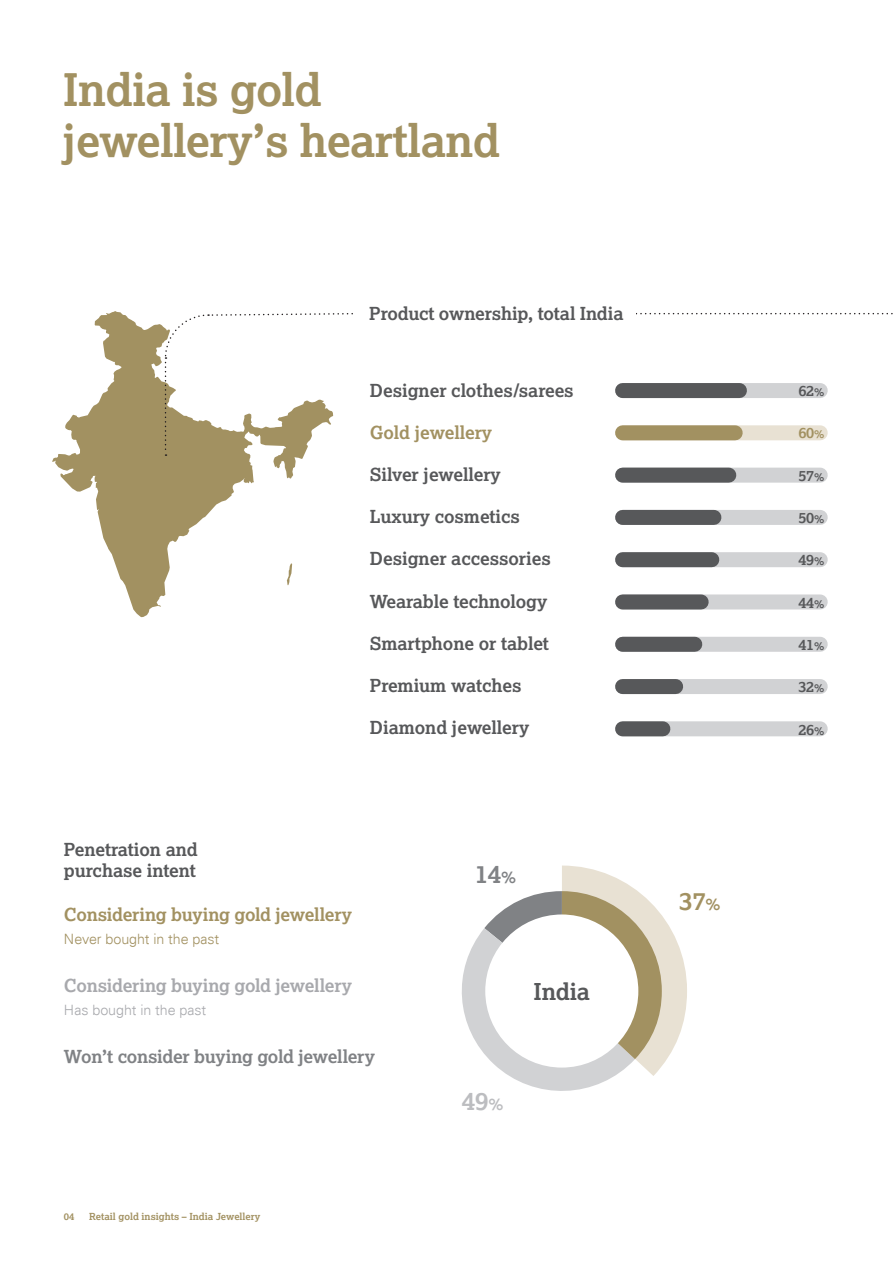
<style>
.page{position:relative;width:893px;height:1263px;background:#fff}
.page>*{position:absolute;margin:0;border:0;box-sizing:border-box;transform-origin:0 0}
.Section_heading{font:700 45px/51px "Lexia";letter-spacing:-.015em;color:#a29161}
.Section_heading-2{font:700 25.05px "Lexia";color:#bcbdc0}
.Section_heading-3{font:700 25.05px "Lexia";color:#808285}
.Section_heading-4{font:700 25.05px "Lexia";color:#a29161}
.Heading_Gold{font:700 23.25px "Lexia";letter-spacing:-.005em;color:#57585a}
.Heading{font:700 18px/21.6px "Lexia";letter-spacing:-.005em;color:#57585a}
.Heading_Gold-2{font:700 18px "Lexia";letter-spacing:-.02em;color:#808285}
.Heading_Gold-3{font:700 18px "Lexia";letter-spacing:-.02em;color:#a29161}
.Heading_Gold-4{font:700 18px "Lexia";letter-spacing:-.02em;color:#a8a9ad}
.Heading_Gold-5{font:700 18px "Lexia";letter-spacing:-.015em;color:#57585a}
.Heading-2{font:700 18px "Lexia";letter-spacing:-.005em;color:#a29161}
.Section_heading-5{font:700 14.85px "Lexia";letter-spacing:-.015em;color:#57585a}
.Section_heading-6{font:700 14.85px "Lexia";color:#a29161}
.Body_copy_9_5_12{font:300 14.25px "Univers";letter-spacing:-.005em;color:#a29161}
.Body_copy_9_5_12-2{font:300 14.25px "Univers";letter-spacing:-.005em;color:#a8a9ad}
.t1{font:700 9.75px "Lexia";color:#a29161}
.s1{font-size:16.65px}
.s2{font-size:11.4px}
</style>
<div class="page">
<svg style="left:462px;top:865px;width:225px;height:226px"></svg>
<div style="left:485px;top:914px;width:153px;height:153px;background:#fff;border-radius:50%"></div>
<div style="left:623px;top:383px;width:197px;height:15px;background:#d1d2d4"></div>
<div style="left:623px;top:552px;width:197px;height:15px;background:#d1d2d4"></div>
<div style="left:623px;top:468px;width:197px;height:15px;background:#d1d2d4"></div>
<div style="left:623px;top:637px;width:197px;height:15px;background:#d1d2d4"></div>
<div style="left:623px;top:721px;width:197px;height:15px;background:#d1d2d4"></div>
<div style="left:623px;top:425px;width:197px;height:15px;background:#e8e1d3"></div>
<div style="left:623px;top:594px;width:197px;height:15px;background:#d1d2d4"></div>
<div style="left:623px;top:510px;width:197px;height:15px;background:#d1d2d4"></div>
<div style="left:623px;top:679px;width:197px;height:15px;background:#d1d2d4"></div>
<div style="left:623px;top:383px;width:116px;height:15px;background:#57585a"></div>
<div style="left:623px;top:552px;width:89px;height:15px;background:#57585a"></div>
<div style="left:623px;top:721px;width:40px;height:15px;background:#57585a"></div>
<div style="left:623px;top:468px;width:106px;height:15px;background:#57585a"></div>
<div style="left:623px;top:637px;width:72px;height:15px;background:#57585a"></div>
<div style="left:623px;top:425px;width:112px;height:15px;background:#a29161"></div>
<div style="left:623px;top:594px;width:78px;height:15px;background:#57585a"></div>
<div style="left:623px;top:510px;width:91px;height:15px;background:#57585a"></div>
<div style="left:623px;top:679px;width:53px;height:15px;background:#57585a"></div>
<svg style="left:636px;top:313px;width:257px;height:2px"></svg>
<svg style="left:52px;top:311px;width:252px;height:306px"></svg>
<svg style="left:287px;top:563px;width:5px;height:22px"></svg>
<svg style="left:164px;top:312px;width:189px;height:144px"></svg>
<p class="Section_heading" style="left:63px;top:63px;width:439px">India is gold jewellery’s heartland</p>
<p class="Heading_Gold-5" style="left:369px;top:303px;width:256px">Product ownership, total India</p>
<p class="Heading" style="left:64px;top:838px;width:135px">Penetration and purchase intent</p>
<p class="Heading" style="left:370px;top:379px;width:205px">Designer clothes/sarees</p>
<p class="Heading-2" style="left:370px;top:421px;width:124px">Gold jewellery</p>
<p class="Heading" style="left:370px;top:463px;width:132px">Silver jewellery</p>
<p class="Heading" style="left:370px;top:505px;width:152px">Luxury cosmetics</p>
<p class="Heading" style="left:370px;top:548px;width:182px">Designer accessories</p>
<p class="Heading" style="left:370px;top:590px;width:179px">Wearable technology</p>
<p class="Heading" style="left:370px;top:632px;width:181px">Smartphone or tablet</p>
<p class="Heading" style="left:370px;top:674px;width:153px">Premium watches</p>
<p class="Heading" style="left:370px;top:716px;width:161px">Diamond jewellery</p>
<p class="Section_heading-3" style="left:475px;top:858px;width:43px">14<span class="s1">%</span></p>
<p class="Heading_Gold-3" style="left:64px;top:903px;width:290px">Considering buying gold jewellery</p>
<p class="Body_copy_9_5_12" style="left:64px;top:930px;width:157px">Never bought in the past</p>
<p class="Heading_Gold-4" style="left:64px;top:974px;width:290px">Considering buying gold jewellery</p>
<p class="Body_copy_9_5_12-2" style="left:64px;top:1001px;width:144px">Has bought in the past</p>
<p class="Heading_Gold-2" style="left:64px;top:1045px;width:313px">Won’t consider buying gold jewellery</p>
<p class="t1" style="left:64px;top:1210px;width:12px">04</p>
<p class="t1" style="left:89px;top:1210px;width:172px">Retail gold insights – India Jewellery</p>
<p class="Heading_Gold" style="left:534px;top:977px;width:58px">India</p>
<p class="Section_heading-2" style="left:462px;top:1085px;width:43px">49<span class="s1">%</span></p>
<p class="Section_heading-4" style="left:679px;top:885px;width:43px">37<span class="s1">%</span></p>
<p class="Section_heading-5" style="left:798px;top:381px;width:27px">62<span class="s2">%</span></p>
<p class="Section_heading-6" style="left:798px;top:423px;width:27px">60<span class="s2">%</span></p>
<p class="Section_heading-5" style="left:798px;top:466px;width:27px">57<span class="s2">%</span></p>
<p class="Section_heading-5" style="left:798px;top:508px;width:27px">50<span class="s2">%</span></p>
<p class="Section_heading-5" style="left:798px;top:550px;width:27px">49<span class="s2">%</span></p>
<p class="Section_heading-5" style="left:798px;top:593px;width:27px">44<span class="s2">%</span></p>
<p class="Section_heading-5" style="left:798px;top:635px;width:27px">41<span class="s2">%</span></p>
<p class="Section_heading-5" style="left:798px;top:677px;width:27px">32<span class="s2">%</span></p>
<p class="Section_heading-5" style="left:798px;top:720px;width:27px">26<span class="s2">%</span></p>
</div>
